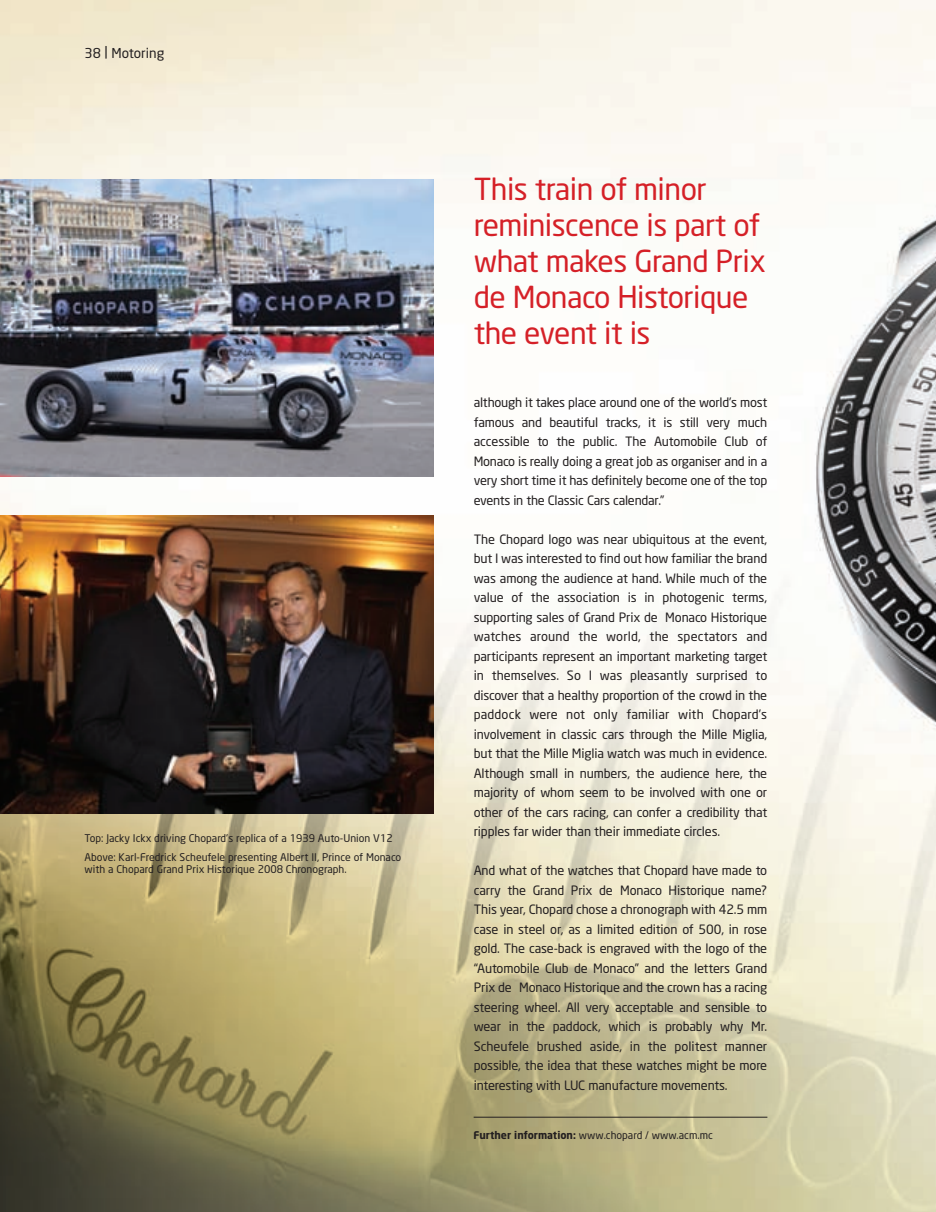
<style>
.page{position:relative;width:936px;height:1212px;background:#fff}
.page>*{position:absolute;margin:0;border:0;box-sizing:border-box;transform-origin:0 0}
.t1{font:30px/36px "Neo Sans";letter-spacing:-.02em;color:#d52027}
.t2{font:13.5px "Neo Sans";color:#231f20}
.t3{font:12.75px/19.5px "Neo Sans";letter-spacing:-.01em;color:#231f20;text-align:justify}
.t4{font:10.5px/18.6px "Neo Sans";color:#231f20}
.s1{font-weight:700}
</style>
<div class="page">
<img style="left:0;top:0;width:935px;height:1212px">
<hr style="left:473px;top:1117px;width:294px;height:1px;background:#231f20">
<img style="left:0;top:515px;width:433px;height:298px">
<img style="left:0;top:179px;width:433px;height:298px">
<p class="t2" style="left:85px;top:47px;width:81px">38 | Motoring</p>
<p class="t4" style="left:85px;top:829px;width:318px">Top: Jacky Ickx driving Chopard's replica of a 1939 Auto-Union V12<br>Above: Karl-Fredrick Scheufele presenting Albert II, Prince of Monaco</p>
<p class="t4" style="left:85px;top:861px;width:263px">with a Chopard Grand Prix Historique 2008 Chronograph.</p>
<h1 class="t1" style="left:473px;top:173px;width:293px">This train of minor reminiscence is part of what makes Grand Prix de Monaco Historique the event it is</h1>
<p class="t3" style="left:473px;top:393px;width:295px">although it takes place around one of the world’s most famous and beautiful tracks, it is still very much accessible to the public. The Automobile Club of Monaco is really doing a great job as organiser and in a very short time it has definitely become one of the top events in the Classic Cars calendar.”</p>
<p class="t3" style="left:473px;top:530px;width:295px">The Chopard logo was near ubiquitous at the event, but I was interested to find out how familiar the brand was among the audience at hand. While much of the value of the association is in photogenic terms, supporting sales of Grand Prix de Monaco Historique watches around the world, the spectators and participants represent an important marketing target in themselves. So I was pleasantly surprised to discover that a healthy proportion of the crowd in the paddock were not only familiar with Chopard’s involvement in classic cars through the Mille Miglia, but that the Mille Miglia watch was much in evidence.<br>Although small in numbers, the audience here, the majority of whom seem to be involved with one or other of the cars racing, can confer a credibility that ripples far wider than their immediate circles.</p>
<p class="t3" style="left:473px;top:861px;width:295px">And what of the watches that Chopard have made to carry the Grand Prix de Monaco Historique name?<br>This year, Chopard chose a chronograph with 42.5 mm case in steel or, as a limited edition of 500, in rose gold. The case-back is engraved with the logo of the “Automobile Club de Monaco” and the letters Grand Prix de Monaco Historique and the crown has a racing steering wheel. All very acceptable and sensible to wear in the paddock, which is probably why Mr.<br>Scheufele brushed aside, in the politest manner possible, the idea that these watches might be more interesting with LUC manufacture movements.</p>
<p class="t4" style="left:473px;top:1126px;width:240px"><span class="s1">Further information:</span> www.chopard / www.acm.mc</p>
</div>
